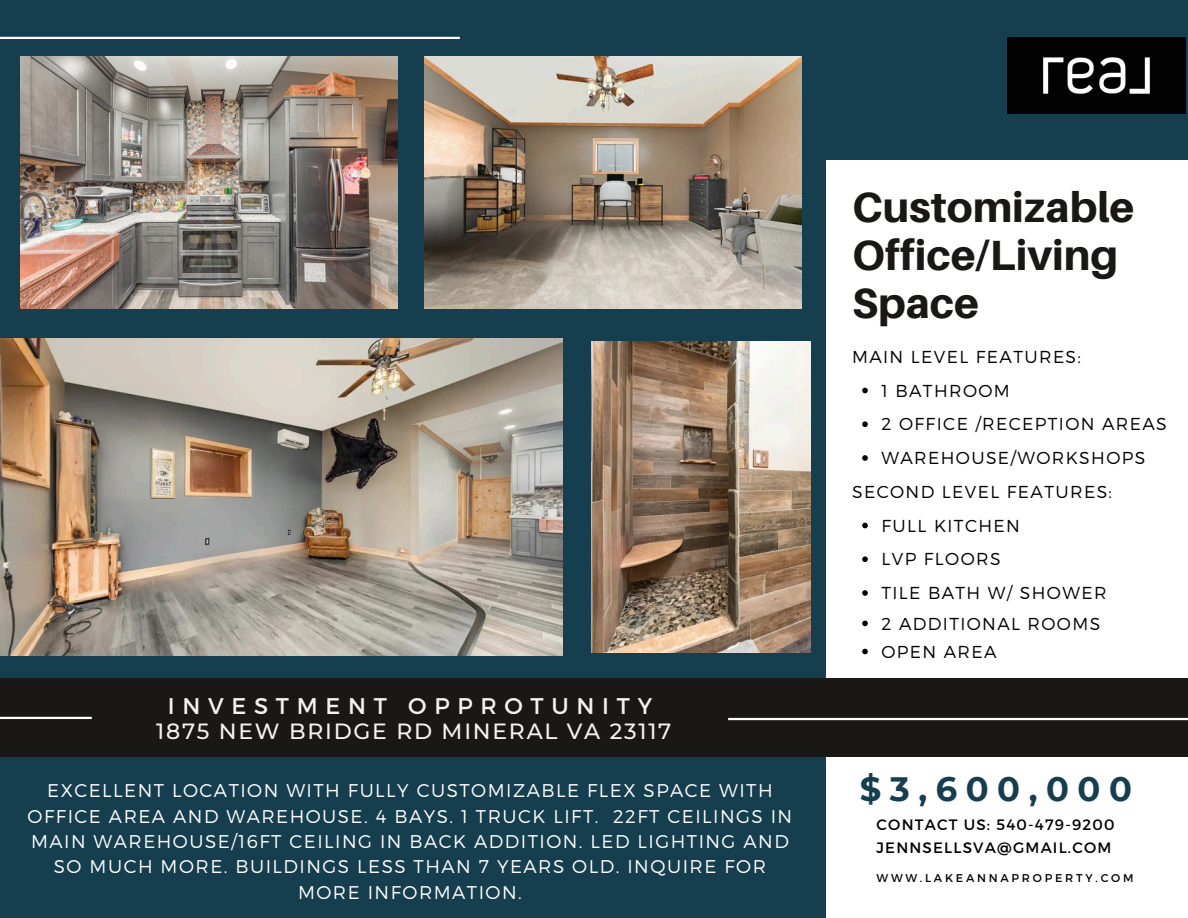
<style>
.page{position:relative;width:1188px;height:918px;background:#153e4f}
.page>*{position:absolute;margin:0;border:0;box-sizing:border-box;transform-origin:0 0}
.t1{font:800 42.3px/48.2px "Aileron";color:#191816}
.t2{font:700 33.75px "Montserrat";letter-spacing:.255em;color:#153e4f}
.t3{font:22.65px "Montserrat";letter-spacing:.34em;color:#f4f3f3}
.t4{font:500 21.9px "Montserrat";letter-spacing:.08em;color:#f4f3f3}
.t5{font:300 18.45px/25.3px "Montserrat";letter-spacing:.08em;color:#fff;text-align:center}
.t6{font:300 17.25px "Montserrat";letter-spacing:.08em;color:#000}
.t7{font:15px "Montserrat";letter-spacing:.08em;color:#000}
.t8{font:11.25px "Montserrat";letter-spacing:.245em;color:#000}
</style>
<div class="page">
<div style="left:826px;top:160px;width:362px;height:758px;background:#fff"></div>
<div style="left:0;top:679px;width:1188px;height:78px;background:#191816"></div>
<hr style="left:728px;top:718px;width:460px;height:2px;background:#fff">
<hr style="left:0;top:37px;width:460px;height:2px;background:#fff">
<hr style="left:0;top:717px;width:92px;height:2px;background:#fff">
<img style="left:0;top:339px;width:562px;height:316px">
<img style="left:20px;top:56px;width:377px;height:252px">
<img style="left:424px;top:56px;width:377px;height:252px">
<img style="left:591px;top:341px;width:220px;height:312px">
<img style="left:1008px;top:38px;width:177px;height:75px">
<svg style="left:862px;top:388px;width:6px;height:5px"></svg>
<svg style="left:862px;top:421px;width:6px;height:6px"></svg>
<svg style="left:862px;top:455px;width:6px;height:6px"></svg>
<svg style="left:862px;top:523px;width:6px;height:5px"></svg>
<svg style="left:862px;top:556px;width:6px;height:6px"></svg>
<svg style="left:862px;top:590px;width:6px;height:6px"></svg>
<svg style="left:862px;top:621px;width:6px;height:5px"></svg>
<svg style="left:862px;top:649px;width:6px;height:5px"></svg>
<h2 class="t1" style="left:852px;top:182px;width:284px">Customizable<br>Office/Living<br>Space</h2>
<p class="t3" style="left:168px;top:691px;width:486px">INVESTMENT OPPROTUNITY</p>
<p class="t4" style="left:156px;top:717px;width:517px">1875 NEW BRIDGE RD MINERAL VA 23117</p>
<p class="t6" style="left:852px;top:346px;width:230px">MAIN LEVEL FEATURES:</p>
<p class="t6" style="left:881px;top:379px;width:130px">1 BATHROOM</p>
<p class="t6" style="left:881px;top:413px;width:287px">2 OFFICE /RECEPTION AREAS</p>
<p class="t6" style="left:881px;top:447px;width:265px">WAREHOUSE/WORKSHOPS</p>
<h1 class="t6" style="left:852px;top:481px;width:261px">SECOND LEVEL FEATURES:</h1>
<h5 class="t6" style="left:881px;top:514px;width:140px">FULL KITCHEN</h5>
<p class="t6" style="left:881px;top:548px;width:121px">LVP FLOORS</p>
<p class="t6" style="left:881px;top:582px;width:227px">TILE BATH W/ SHOWER</p>
<p class="t6" style="left:881px;top:612px;width:220px">2 ADDITIONAL ROOMS</p>
<h5 class="t6" style="left:881px;top:640px;width:117px">OPEN AREA</h5>
<p class="t5" style="left:28px;top:777px;width:766px">EXCELLENT LOCATION WITH FULLY CUSTOMIZABLE FLEX SPACE WITH OFFICE AREA AND WAREHOUSE. 4 BAYS. 1 TRUCK LIFT. 22FT CEILINGS IN MAIN WAREHOUSE/16FT CEILING IN BACK ADDITION. LED LIGHTING AND SO MUCH MORE. BUILDINGS LESS THAN 7 YEARS OLD. INQUIRE FOR MORE INFORMATION.</p>
<p class="t2" style="left:860px;top:768px;width:274px">$3,600,000</p>
<p class="t7" style="left:877px;top:815px;width:240px">CONTACT US: 540-479-9200</p>
<p class="t7" style="left:877px;top:838px;width:236px">JENNSELLSVA@GMAIL.COM</p>
<p class="t8" style="left:877px;top:871px;width:259px">WWW.LAKEANNAPROPERTY.COM</p>
</div>
